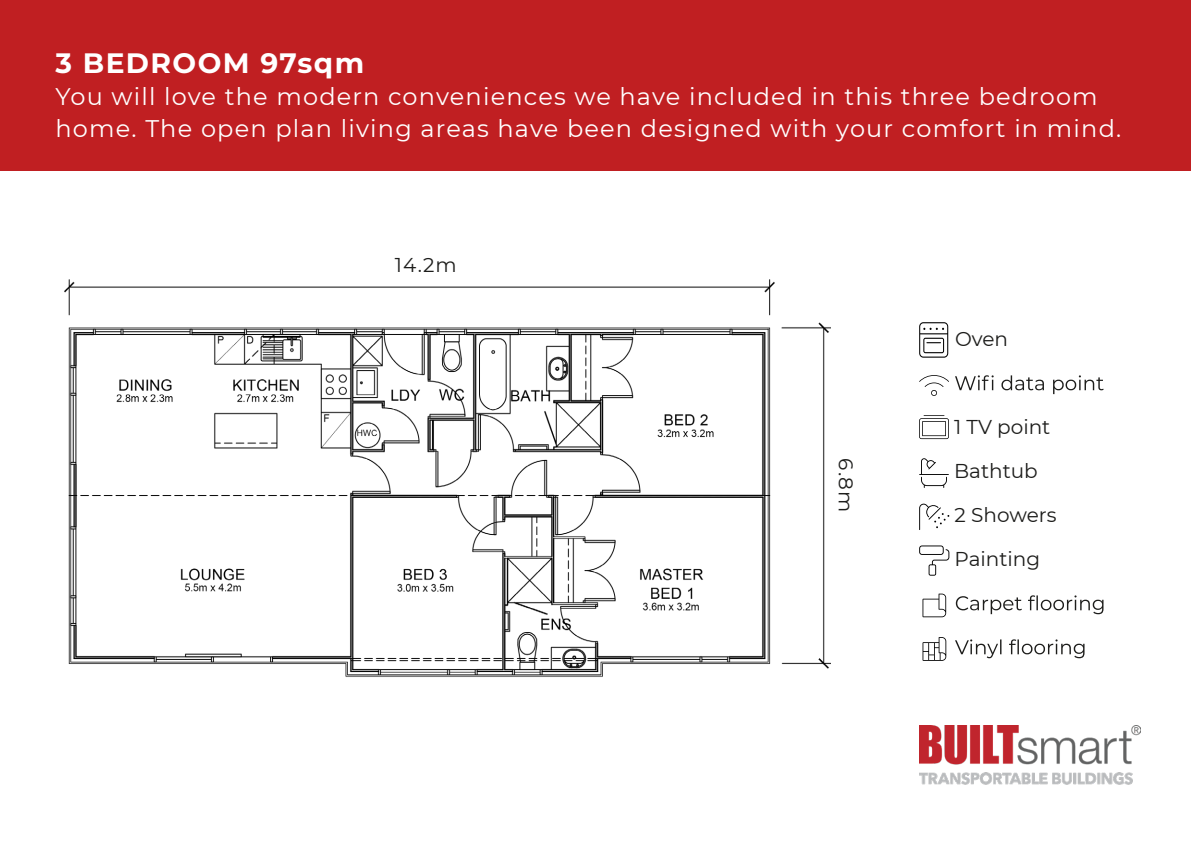
<style>
.page{position:relative;width:1191px;height:842px;background:#fff}
.page>*{position:absolute;margin:0;border:0;box-sizing:border-box;transform-origin:0 0}
.t1{font:700 28.1px "Montserrat";letter-spacing:.05em;color:#fff}
.t2{font:24px/32px "Montserrat";letter-spacing:.05em;color:#fff}
.t3{font:20px/44px "Montserrat";color:#1d1d1b}
</style>
<div class="page">
<div style="left:0;top:0;width:1191px;height:170px;background:#c01f22"></div>
<img style="left:64px;top:279px;width:766px;height:398px">
<img style="left:919px;top:726px;width:221px;height:59px">
<svg style="left:919px;top:322px;width:29px;height:36px"></svg>
<svg style="left:919px;top:375px;width:30px;height:21px"></svg>
<svg style="left:955px;top:375px;width:148px;height:19px"></svg>
<svg style="left:919px;top:415px;width:30px;height:24px"></svg>
<svg style="left:919px;top:458px;width:30px;height:30px"></svg>
<svg style="left:919px;top:504px;width:30px;height:26px"></svg>
<svg style="left:919px;top:545px;width:30px;height:31px"></svg>
<svg style="left:922px;top:593px;width:24px;height:24px"></svg>
<svg style="left:955px;top:595px;width:148px;height:19px"></svg>
<svg style="left:922px;top:637px;width:24px;height:24px"></svg>
<svg style="left:955px;top:639px;width:129px;height:19px"></svg>
<p class="t1" style="left:55px;top:42px;width:310px">3 BEDROOM 97sqm</p>
<p class="t2" style="left:55px;top:79px;width:1067px">You will love the modern conveniences we have included in this three bedroom home. The open plan living areas have been designed with your comfort in mind.</p>
<p class="t3" style="left:395px;top:242px;width:63px">14.2m</p>
<p class="t3" style="left:868px;top:458px;width:55px;rotate:90deg">6.8m</p>
<p class="t3" style="left:955px;top:316px;width:54px">Oven</p>
<p class="t3" style="left:954px;top:404px;width:98px">1 TV point</p>
<p class="t3" style="left:954px;top:448px;width:104px">Bathtub<br>2 Showers</p>
<p class="t3" style="left:954px;top:536px;width:87px">Painting</p>
</div>
